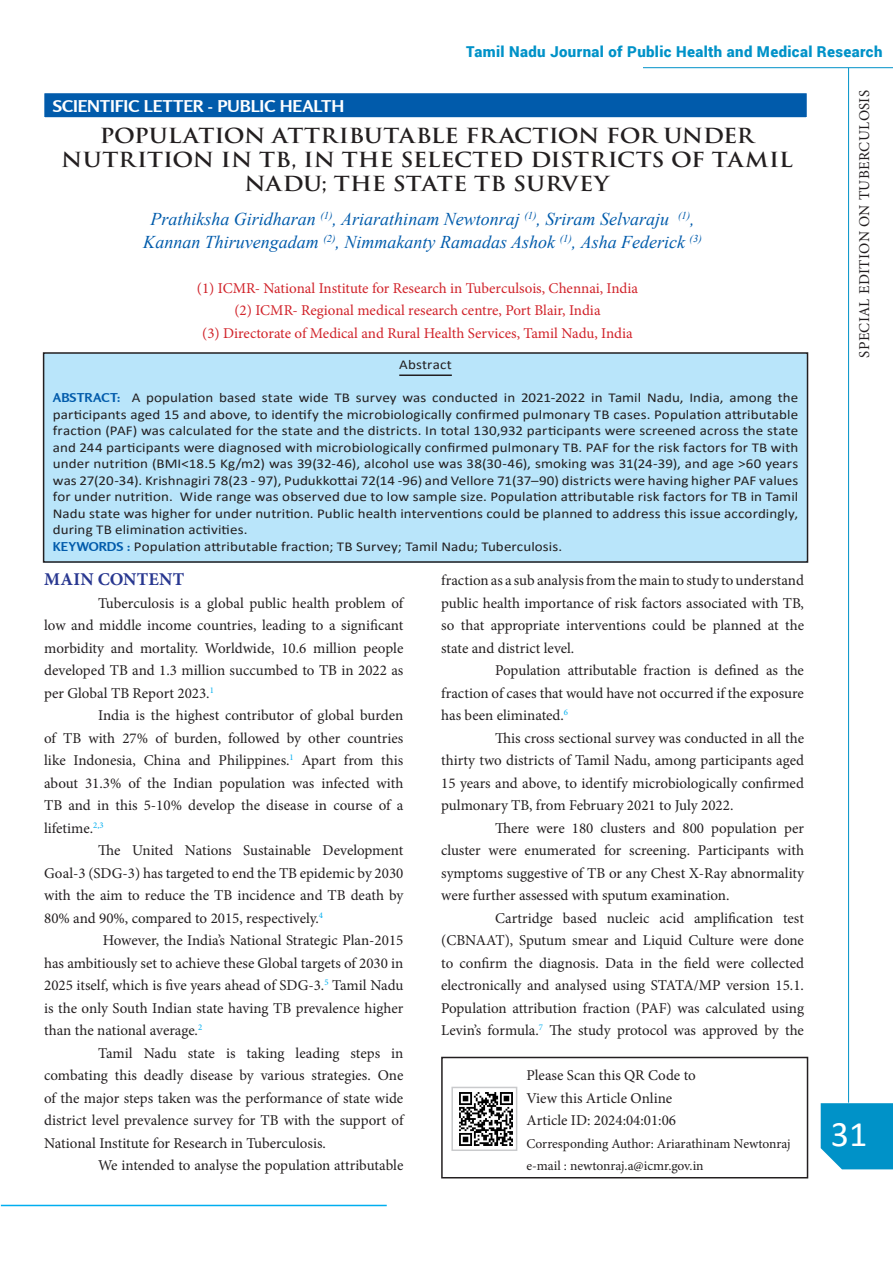
<style>
.page{position:relative;width:893px;height:1263px;background:#fff}
.page>*{position:absolute;margin:0;border:0;box-sizing:border-box;transform-origin:0 0}
.t1{font:36px "Calibri";color:#fff}
.t2{font:700 20.25px/24px "Trajan Pro";letter-spacing:-.005em;color:#231f20;text-align:center;scale:1.11 1}
.Paragraph_Style_3{font:italic 18px "Times New Roman";color:#015bab}
.Paragraph_Style_3-2{font:700 18px "Minion Pro";letter-spacing:.01em;color:#283790}
.t3{font:700 16.2px "Rosario";letter-spacing:-.01em;color:#fff;scale:1.11 1}
.Paragraph_Style_3-3{font:15px/22.5px "Minion Pro";color:#231f20;text-align:justify}
.Paragraph_Style_3-4{font:15px "Minion Pro";color:#d1232a}
.t4{font:900 15px "Roboto";letter-spacing:.025em;color:#0092c8}
.Paragraph_Style_3-5{font:15px "Minion Pro";letter-spacing:.025em;color:#231f20}
.t5{font:13.5px/16.5px "Calibri";letter-spacing:.005em;color:#231f20;text-align:justify;scale:1.11 1}
.Paragraph_Style_3-6{font:13.5px "Minion Pro";letter-spacing:-.005em;color:#231f20}
.s1{font-family:"Rosario";font-weight:700;font-size:12.15px;color:#015bab}
</style>
<div class="page">
<hr style="left:848px;top:68px;width:1px;height:1035px;background:#0092c8">
<hr style="left:643px;top:67px;width:250px;height:1px;background:#0092c8">
<div style="left:821px;top:1103px;width:72px;height:66px;background:#0092c8"></div>
<hr style="left:1px;top:1205px;width:386px;height:1px;background:#00aeef">
<div style="left:44px;top:92px;width:763px;height:26px;background:#015bab"></div>
<div style="left:43px;top:92px;width:765px;height:27px;border:2px solid #fff"></div>
<div style="left:44px;top:353px;width:763px;height:209px;background:#b9e5fa"></div>
<hr style="left:399px;top:374px;width:53px;height:2px;background:#231f20">
<div style="left:43px;top:352px;width:765px;height:211px;border:2px solid #231f20"></div>
<div style="left:441px;top:1057px;width:367px;height:121px;border:2px solid #231f20"></div>
<img style="left:459px;top:1092px;width:54px;height:54px">
<div style="left:451px;top:1087px;width:66px;height:64px;border:2px solid #c9cacc"></div>
<p class="t4" style="left:466px;top:41px;width:418px">Tamil Nadu Journal of Public Health and Medical Research</p>
<p class="t3" style="left:53px;top:96px;width:264px">SCIENTIFIC LETTER - PUBLIC HEALTH</p>
<p class="t2" style="left:61px;top:124px;width:661px">POPULATION ATTRIBUTABLE FRACTION FOR UNDER<br>NUTRITION IN TB, IN THE SELECTED DISTRICTS OF TAMIL<br>NADU; THE STATE TB SURVEY</p>
<p class="Paragraph_Style_3" style="left:150px;top:207px;width:546px">Prathiksha Giridharan <sup>(1)</sup>, Ariarathinam Newtonraj <sup>(1)</sup>, Sriram Selvaraju <sup>(1)</sup>,</p>
<p class="Paragraph_Style_3" style="left:143px;top:229px;width:560px">Kannan Thiruvengadam <sup>(2)</sup>, Nimmakanty Ramadas Ashok <sup>(1)</sup>, Asha Federick <sup>(3)</sup></p>
<p class="Paragraph_Style_3-4" style="left:197px;top:278px;width:443px">(1) ICMR- National Institute for Research in Tuberculsois, Chennai, India</p>
<p class="Paragraph_Style_3-4" style="left:234px;top:300px;width:368px">(2) ICMR- Regional medical research centre, Port Blair, India</p>
<p class="Paragraph_Style_3-4" style="left:202px;top:323px;width:432px">(3) Directorate of Medical and Rural Health Services, Tamil Nadu, India</p>
<p class="t5" style="left:399px;top:356px;width:49px">Abstract</p>
<p class="t5" style="left:53px;top:389px;width:673px"><span class="s1">ABSTRACT:</span> A population based state wide TB survey was conducted in 2021-2022 in Tamil Nadu, India, among the participants aged 15 and above, to identify the microbiologically confirmed pulmonary TB cases. Population attributable fraction (PAF) was calculated for the state and the districts. In total 130,932 participants were screened across the state and 244 participants were diagnosed with microbiologically confirmed pulmonary TB. PAF for the risk factors for TB with under nutrition (BMI&lt;18.5 Kg/m2) was 39(32-46), alcohol use was 38(30-46), smoking was 31(24-39), and age &gt;60 years was 27(20-34). Krishnagiri 78(23 - 97), Pudukkottai 72(14 -96) and Vellore 71(37–90) districts were having higher PAF values for under nutrition. Wide range was observed due to low sample size. Population attributable risk factors for TB in Tamil Nadu state was higher for under nutrition. Public health interventions could be planned to address this issue accordingly, during TB elimination activities.</p>
<p class="t5" style="left:53px;top:538px;width:460px"><span class="s1">KEYWORDS :</span> Population attributable fraction; TB Survey; Tamil Nadu; Tuberculosis.</p>
<p class="Paragraph_Style_3-2" style="left:44px;top:567px;width:142px">MAIN CONTENT</p>
<p class="Paragraph_Style_3-3" style="left:44px;top:592px;width:361px;text-indent:54px">Tuberculosis is a global public health problem of low and middle income countries, leading to a significant morbidity and mortality. Worldwide, 10.6 million people developed TB and 1.3 million succumbed to TB in 2022 as per Global TB Report 2023.<sup>1</sup></p>
<p class="Paragraph_Style_3-3" style="left:44px;top:704px;width:361px;text-indent:54px">India is the highest contributor of global burden of TB with 27% of burden, followed by other countries like Indonesia, China and Philippines.<sup>1</sup> Apart from this about 31.3% of the Indian population was infected with TB and in this 5-10% develop the disease in course of a lifetime.<sup>2,3</sup></p>
<p class="Paragraph_Style_3-3" style="left:44px;top:839px;width:361px;text-indent:54px">The United Nations Sustainable Development Goal-3 (SDG-3) has targeted to end the TB epidemic by 2030 with the aim to reduce the TB incidence and TB death by 80% and 90%, compared to 2015, respectively.<sup>4</sup></p>
<p class="Paragraph_Style_3-3" style="left:44px;top:929px;width:361px;text-indent:59px">However, the India’s National Strategic Plan-2015 has ambitiously set to achieve these Global targets of 2030 in 2025 itself, which is five years ahead of SDG-3.<sup>5</sup> Tamil Nadu is the only South Indian state having TB prevalence higher than the national average.<sup>2</sup></p>
<p class="Paragraph_Style_3-3" style="left:44px;top:1042px;width:361px;text-indent:54px">Tamil Nadu state is taking leading steps in combating this deadly disease by various strategies. One of the major steps taken was the performance of state wide district level prevalence survey for TB with the support of National Institute for Research in Tuberculosis.</p>
<p class="Paragraph_Style_3-3" style="left:98px;top:1154px;width:307px">We intended to analyse the population attributable</p>
<p class="Paragraph_Style_3-3" style="left:441px;top:569px;width:364px">fraction as a sub analysis from the main to study to understand public health importance of risk factors associated with TB, so that appropriate interventions could be planned at the state and district level.</p>
<p class="Paragraph_Style_3-3" style="left:441px;top:659px;width:364px;text-indent:54px">Population attributable fraction is defined as the fraction of cases that would have not occurred if the exposure has been eliminated.<sup>6</sup></p>
<p class="Paragraph_Style_3-3" style="left:441px;top:727px;width:364px;text-indent:54px">This cross sectional survey was conducted in all the thirty two districts of Tamil Nadu, among participants aged 15 years and above, to identify microbiologically confirmed pulmonary TB, from February 2021 to July 2022.</p>
<p class="Paragraph_Style_3-3" style="left:441px;top:817px;width:364px;text-indent:54px">There were 180 clusters and 800 population per cluster were enumerated for screening. Participants with symptoms suggestive of TB or any Chest X-Ray abnormality were further assessed with sputum examination.</p>
<p class="Paragraph_Style_3-3" style="left:441px;top:907px;width:364px;text-indent:54px">Cartridge based nucleic acid amplification test (CBNAAT), Sputum smear and Liquid Culture were done to confirm the diagnosis. Data in the field were collected electronically and analysed using STATA/MP version 15.1.<br>Population attribution fraction (PAF) was calculated using Levin’s formula.<sup>7</sup> The study protocol was approved by the</p>
<p class="Paragraph_Style_3-3" style="left:526px;top:1064px;width:171px">Please Scan this QR Code to</p>
<p class="Paragraph_Style_3-3" style="left:526px;top:1087px;width:147px">View this Article Online</p>
<p class="Paragraph_Style_3-3" style="left:526px;top:1109px;width:151px">Article ID: 2024:04:01:06</p>
<p class="Paragraph_Style_3-6" style="left:526px;top:1134px;width:266px">Corresponding Author: Ariarathinam Newtonraj</p>
<p class="Paragraph_Style_3-6" style="left:526px;top:1157px;width:179px">e-mail : newtonraj.a@icmr.gov.in</p>
<p class="Paragraph_Style_3-5" style="left:854px;top:357px;width:269px;rotate:-90deg">SPECIAL EDITION ON TUBERCULOSIS</p>
<h1 class="t1" style="left:831px;top:1108px;width:38px">31</h1>
</div>
